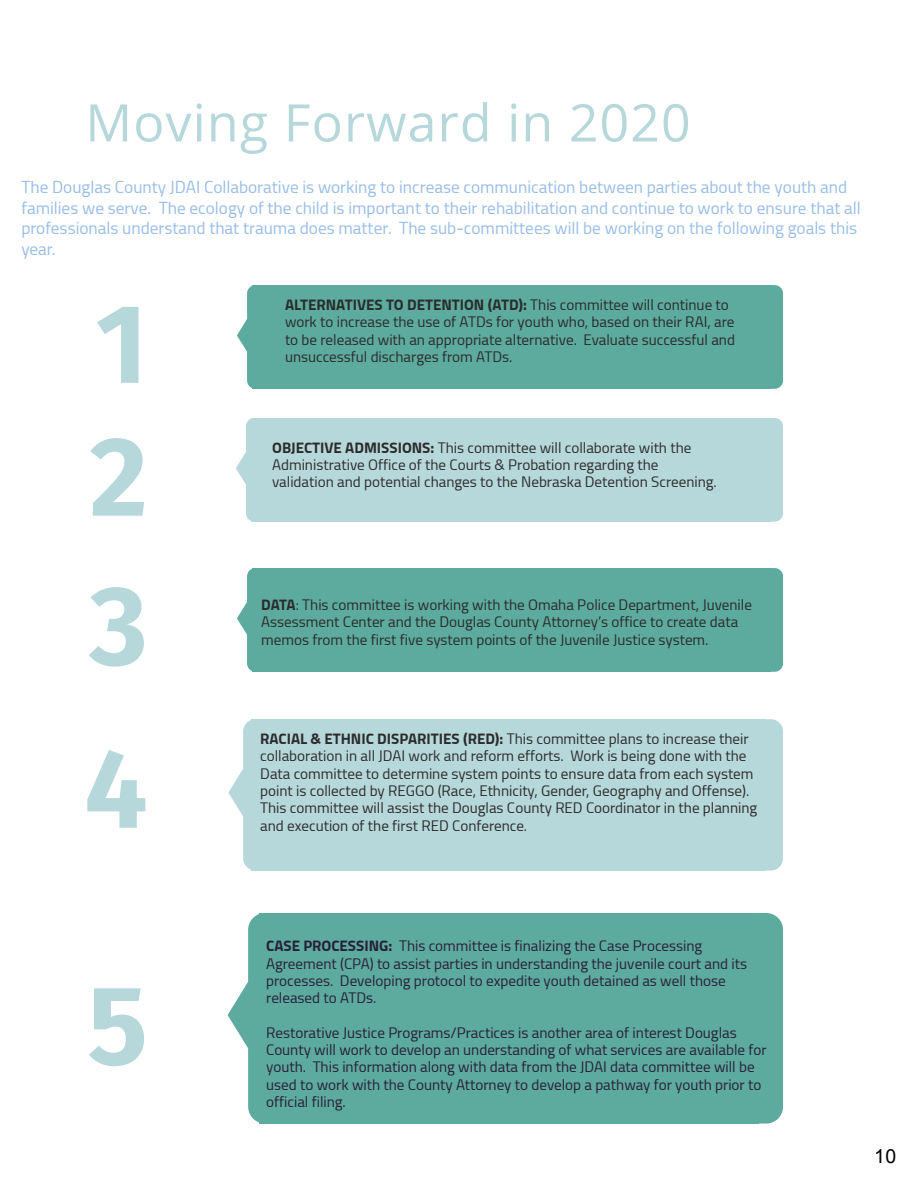
<style>
.page{position:relative;width:918px;height:1188px;background:#fff}
.page>*{position:absolute;margin:0;border:0;box-sizing:border-box;transform-origin:0 0}
.t1{font:700 112.5px/132.9px "Fira Sans";color:#b7d8db}
.t2{font:51.9px "Open Sans";letter-spacing:.02em;color:#b7d8db}
.t3{font:19.5px "Arial";color:#000}
.t4{font:17.25px/20.5px "Titillium";color:#98bde7}
.t5{font:15.15px/17.2px "Titillium";color:#2b2b2b}
.t6{font:15.15px/17.2px "Titillium";color:#291f38}
.s1{font-weight:700}
</style>
<div class="page">
<div style="left:253px;top:285px;width:518px;height:104px;background:#5daa9e"></div>
<svg style="left:771px;top:285px;width:12px;height:104px"></svg>
<svg style="left:237px;top:285px;width:16px;height:104px"></svg>
<div style="left:252px;top:418px;width:519px;height:104px;background:#b7d8db"></div>
<svg style="left:771px;top:418px;width:12px;height:104px"></svg>
<svg style="left:236px;top:418px;width:16px;height:103px"></svg>
<div style="left:253px;top:568px;width:518px;height:104px;background:#5daa9e"></div>
<svg style="left:771px;top:568px;width:12px;height:104px"></svg>
<svg style="left:237px;top:568px;width:16px;height:104px"></svg>
<div style="left:251px;top:719px;width:515px;height:151px;background:#b7d8db"></div>
<div style="left:766px;top:719px;width:17px;height:151px;background:#b7d8db"></div>
<svg style="left:229px;top:720px;width:22px;height:150px"></svg>
<div style="left:260px;top:913px;width:499px;height:211px;background:#5daa9e"></div>
<div style="left:759px;top:913px;width:24px;height:211px;background:#5daa9e"></div>
<svg style="left:228px;top:913px;width:32px;height:210px"></svg>
<h2 class="t2" style="left:85px;top:86px;width:607px">Moving Forward in 2020</h2>
<p class="t4" style="left:21px;top:176px;width:841px">The Douglas County JDAI Collaborative is working to increase communication between parties about the youth and families we serve. The ecology of the child is important to their rehabilitation and continue to work to ensure that all professionals understand that trauma does matter. The sub-committees will be working on the following goals this year.</p>
<h1 class="t1" style="left:90px;top:270px;width:60px">1<br>2</h1>
<h1 class="t1" style="left:84px;top:537px;width:65px;line-height:163.1px">3<br>4</h1>
<p class="t5" style="left:285px;top:295px;width:451px"><span class="s1">ALTERNATIVES TO DETENTION (ATD):</span> This committee will continue to work to increase the use of ATDs for youth who, based on their RAI, are to be released with an appropriate alternative. Evaluate successful and unsuccessful discharges from ATDs.</p>
<p class="t5" style="left:272px;top:438px;width:446px"><span class="s1">OBJECTIVE ADMISSIONS:</span> This committee will collaborate with the<br>Administrative Office of the Courts &amp; Probation regarding the validation and potential changes to the Nebraska Detention Screening.</p>
<p class="t5" style="left:261px;top:596px;width:492px"><span class="s1">DATA</span>: This committee is working with the Omaha Police Department, Juvenile<br>Assessment Center and the Douglas County Attorney’s office to create data memos from the first five system points of the Juvenile Justice system.</p>
<p class="t5" style="left:260px;top:730px;width:499px"><span class="s1">RACIAL &amp; ETHNIC DISPARITIES (RED):</span> This committee plans to increase their collaboration in all JDAI work and reform efforts. Work is being done with the Data committee to determine system points to ensure data from each system point is collected by REGGO (Race, Ethnicity, Gender, Geography and Offense).<br>This committee will assist the Douglas County RED Coordinator in the planning and execution of the first RED Conference.</p>
<h1 class="t1" style="left:88px;top:952px;width:62px">5</h1>
<p class="t6" style="left:266px;top:937px;width:482px"><span class="s1">CASE PROCESSING:</span> This committee is finalizing the Case Processing Agreement (CPA) to assist parties in understanding the juvenile court and its processes. Developing protocol to expedite youth detained as well those released to ATDs.</p>
<p class="t6" style="left:266px;top:1023px;width:502px">Restorative Justice Programs/Practices is another area of interest Douglas County will work to develop an understanding of what services are available for youth. This information along with data from the JDAI data committee will be used to work with the County Attorney to develop a pathway for youth prior to official filing.</p>
<p class="t3" style="left:875px;top:1146px;width:23px">10</p>
</div>
